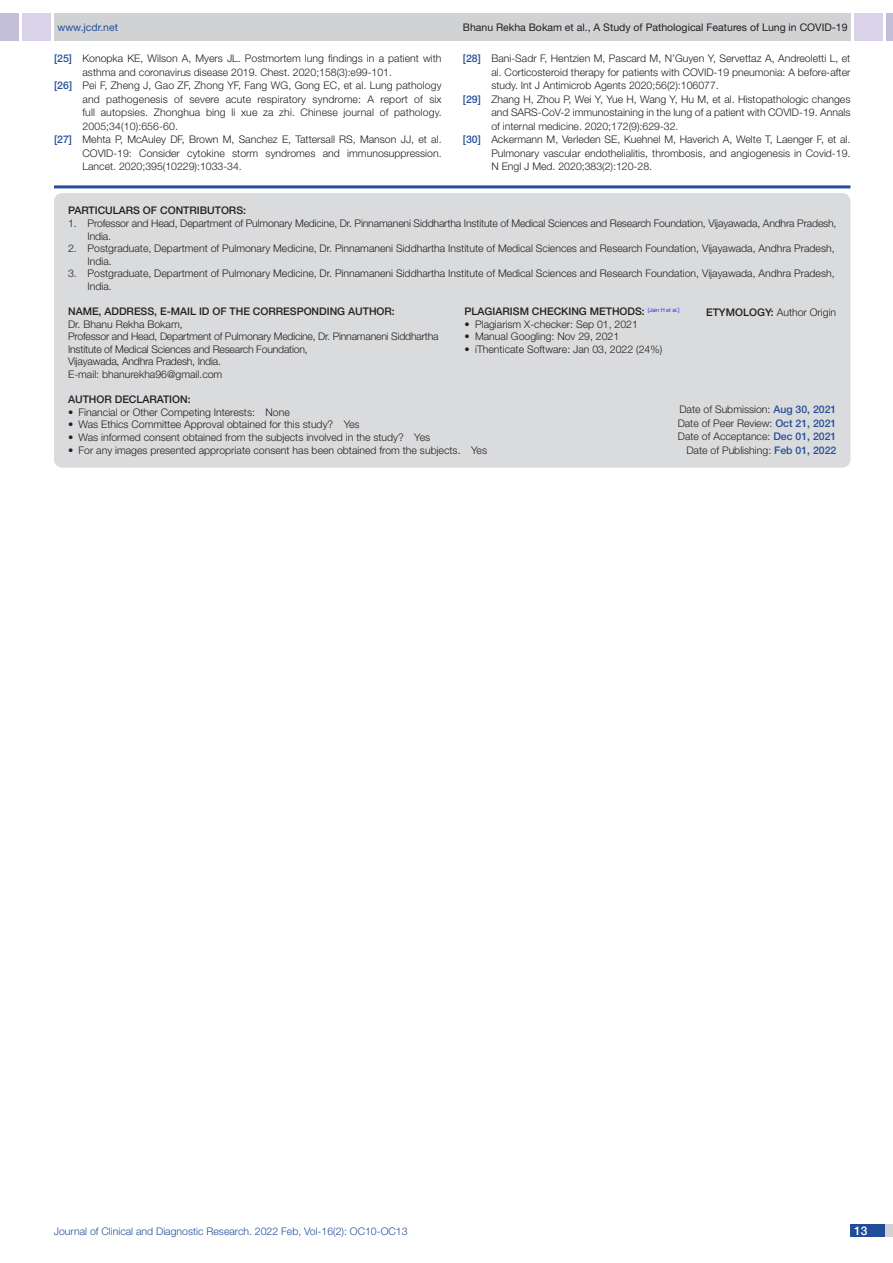
<style>
.page{position:relative;width:893px;height:1263px;background:#fff}
.page>*{position:absolute;margin:0;border:0;box-sizing:border-box;transform-origin:0 0}
.t1{font:500 12px "Helvetica Neue";color:#fff}
.Partic_Contri_Txt{font:300 10.5px/12.6px "Helvetica Neue";color:#231f20}
.Partic_Contri_Txt-2{font:300 10.5px/12.6px "Helvetica Neue";letter-spacing:-.02em;color:#231f20}
.Partic_Contri_Head{font:500 10.5px "Helvetica Neue";color:#231f20}
.tb_txt{font:300 10.5px "Helvetica Neue";color:#231f20}
.t2{font:300 10.5px "Helvetica Neue";color:#244e9b}
.t3{font:10.5px "Helvetica Neue";color:#231f20}
.Partic_Contri_Head-2{font:300 10.5px "Helvetica Neue";color:#231f20}
.t4{font:10.5px "Helvetica Neue";color:#244e9b}
.s1{font-weight:500;color:#244e9b}
.s2{font-weight:500}
</style>
<div class="page">
<div style="left:54px;top:13px;width:796px;height:28px;background:#d1d2d4"></div>
<div style="left:0;top:13px;width:19px;height:28px;background:#c2bed7"></div>
<div style="left:22px;top:13px;width:29px;height:28px;background:#d9d2e8"></div>
<div style="left:886px;top:13px;width:7px;height:28px;background:#c2bed7"></div>
<div style="left:854px;top:13px;width:29px;height:28px;background:#d9d2e8"></div>
<div style="left:850px;top:1224px;width:43px;height:13px;background:#d1d2d4"></div>
<div style="left:850px;top:1224px;width:35px;height:13px;background:#214c99"></div>
<hr style="left:54px;top:185px;width:796px;height:3px;background:#244e9b">
<div style="left:54px;top:193px;width:796px;height:275px;background:#dadbdc;border-radius:9px"></div>
<p class="t4" style="left:57px;top:21px;width:62px">www.jcdr.net</p>
<p class="t3" style="left:463px;top:21px;width:386px">Bhanu Rekha Bokam et al., A Study of Pathological Features of Lung in COVID-19</p>
<p class="Partic_Contri_Txt" style="left:54px;top:52px;width:389px"><span class="s1">[25]</span> Konopka KE, Wilson A, Myers JL. Postmortem lung findings in a patient with</p>
<p class="Partic_Contri_Txt" style="left:82px;top:66px;width:311px">asthma and coronavirus disease 2019. Chest. 2020;158(3):e99-101.</p>
<p class="Partic_Contri_Txt" style="left:54px;top:79px;width:389px"><span class="s1">[26]</span> Pei F, Zheng J, Gao ZF, Zhong YF, Fang WG, Gong EC, et al. Lung pathology</p>
<p class="Partic_Contri_Txt" style="left:82px;top:93px;width:361px">and pathogenesis of severe acute respiratory syndrome: A report of six</p>
<p class="Partic_Contri_Txt" style="left:82px;top:106px;width:361px">full autopsies. Zhonghua bing li xue za zhi. Chinese journal of pathology.</p>
<p class="Partic_Contri_Txt" style="left:82px;top:120px;width:97px">2005;34(10):656-60.</p>
<p class="Partic_Contri_Txt" style="left:54px;top:133px;width:389px"><span class="s1">[27]</span> Mehta P, McAuley DF, Brown M, Sanchez E, Tattersall RS, Manson JJ, et al.</p>
<p class="Partic_Contri_Txt" style="left:82px;top:147px;width:361px">COVID-19: Consider cytokine storm syndromes and immunosuppression.</p>
<p class="Partic_Contri_Txt" style="left:82px;top:160px;width:161px">Lancet. 2020;395(10229):1033-34.</p>
<p class="Partic_Contri_Txt" style="left:463px;top:52px;width:389px"><span class="s1">[28]</span> Bani-Sadr F, Hentzien M, Pascard M, N’Guyen Y, Servettaz A, Andreoletti L, et</p>
<p class="Partic_Contri_Txt" style="left:491px;top:66px;width:361px">al. Corticosteroid therapy for patients with COVID-19 pneumonia: A before-after</p>
<p class="Partic_Contri_Txt" style="left:491px;top:79px;width:229px">study. Int J Antimicrob Agents 2020;56(2):106077.</p>
<p class="Partic_Contri_Txt" style="left:463px;top:93px;width:389px"><span class="s1">[29]</span> Zhang H, Zhou P, Wei Y, Yue H, Wang Y, Hu M, et al. Histopathologic changes</p>
<p class="Partic_Contri_Txt" style="left:491px;top:106px;width:361px">and SARS-CoV-2 immunostaining in the lung of a patient with COVID-19. Annals</p>
<p class="Partic_Contri_Txt" style="left:491px;top:120px;width:189px">of internal medicine. 2020;172(9):629-32.</p>
<p class="Partic_Contri_Txt" style="left:463px;top:133px;width:389px"><span class="s1">[30]</span> Ackermann M, Verleden SE, Kuehnel M, Haverich A, Welte T, Laenger F, et al.</p>
<p class="Partic_Contri_Txt" style="left:491px;top:147px;width:361px">Pulmonary vascular endothelialitis, thrombosis, and angiogenesis in Covid-19.</p>
<p class="Partic_Contri_Txt" style="left:491px;top:160px;width:162px">N Engl J Med. 2020;383(2):120-28.</p>
<p class="Partic_Contri_Head" style="left:68px;top:204px;width:179px">PARTICULARS OF CONTRIBUTORS:</p>
<p class="Partic_Contri_Txt" style="left:88px;top:217px;width:750px;text-indent:-20px">1. Professor and Head, Department of Pulmonary Medicine, Dr. Pinnamaneni Siddhartha Institute of Medical Sciences and Research Foundation, Vijayawada, Andhra Pradesh,<br>India.</p>
<p class="Partic_Contri_Txt" style="left:88px;top:242px;width:748px;text-indent:-20px">2. Postgraduate, Department of Pulmonary Medicine, Dr. Pinnamaneni Siddhartha Institute of Medical Sciences and Research Foundation, Vijayawada, Andhra Pradesh,<br>India.</p>
<p class="Partic_Contri_Txt" style="left:88px;top:267px;width:748px;text-indent:-20px">3. Postgraduate, Department of Pulmonary Medicine, Dr. Pinnamaneni Siddhartha Institute of Medical Sciences and Research Foundation, Vijayawada, Andhra Pradesh,<br>India.</p>
<p class="Partic_Contri_Head" style="left:465px;top:305px;width:216px">PLAGIARISM CHECKING METHODS: <sup>[Jain</sup> <sup>H</sup> <sup>et</sup> <sup>al.]</sup></p>
<p class="tb_txt" style="left:465px;top:317px;width:175px">• Plagiarism X-checker: Sep 01, 2021</p>
<p class="tb_txt" style="left:465px;top:330px;width:156px">• Manual Googling: Nov 29, 2021</p>
<p class="tb_txt" style="left:465px;top:343px;width:199px">• iThenticate Software: Jan 03, 2022 (24%)</p>
<p class="Partic_Contri_Head" style="left:68px;top:305px;width:328px">NAME, ADDRESS, E-MAIL ID OF THE CORRESPONDING AUTHOR:</p>
<p class="Partic_Contri_Head" style="left:706px;top:306px;width:29px">ETYMOLOG</p>
<p class="Partic_Contri_Head-2" style="left:765px;top:305px;width:73px"><span class="s2">Y:</span> Author Origin</p>
<p class="Partic_Contri_Txt" style="left:68px;top:317px;width:116px">Dr. Bhanu Rekha Bokam,</p>
<p class="Partic_Contri_Txt-2" style="left:68px;top:330px;width:372px">Professor and Head, Department of Pulmonary Medicine, Dr. Pinnamaneni Siddhartha<br>Institute of Medical Sciences and Research Foundation,<br>Vijayawada, Andhra Pradesh, India.</p>
<p class="Partic_Contri_Txt" style="left:68px;top:368px;width:156px">E-mail: bhanurekha96@gmail.com</p>
<p class="Partic_Contri_Txt" style="left:679px;top:403px;width:158px">Date of Submission: <span class="s1">AUG 30, 2021</span></p>
<p class="Partic_Contri_Txt" style="left:678px;top:416px;width:160px">Date of Peer Review: <span class="s1">OCT 21, 2021</span></p>
<p class="Partic_Contri_Txt" style="left:678px;top:430px;width:160px">Date of Acceptance: <span class="s1">DEC 01, 2021</span></p>
<p class="Partic_Contri_Txt" style="left:686px;top:443px;width:151px">Date of Publishing: <span class="s1">FEB 01, 2022</span></p>
<p class="Partic_Contri_Head" style="left:68px;top:393px;width:16px">AUTHOR</p>
<p class="Partic_Contri_Head" style="left:115px;top:393px;width:8px">DECLARATION</p>
<p class="Partic_Contri_Head" style="left:188px;top:393px;width:4px">:</p>
<p class="Partic_Contri_Txt" style="left:68px;top:405px;width:223px">• Financial or Other Competing Interests: None</p>
<p class="Partic_Contri_Txt" style="left:68px;top:418px;width:293px">• Was Ethics Committee Approval obtained for this study? Yes</p>
<p class="Partic_Contri_Txt" style="left:68px;top:431px;width:364px">• Was informed consent obtained from the subjects involved in the study? Yes</p>
<p class="Partic_Contri_Txt" style="left:68px;top:443px;width:420px">• For any images presented appropriate consent has been obtained from the subjects. Yes</p>
<p class="t2" style="left:54px;top:1225px;width:355px">Journal of Clinical and Diagnostic Research. 2022 Feb, Vol-16(2): OC10-OC13</p>
<p class="t1" style="left:854px;top:1223px;width:15px">13</p>
</div>
